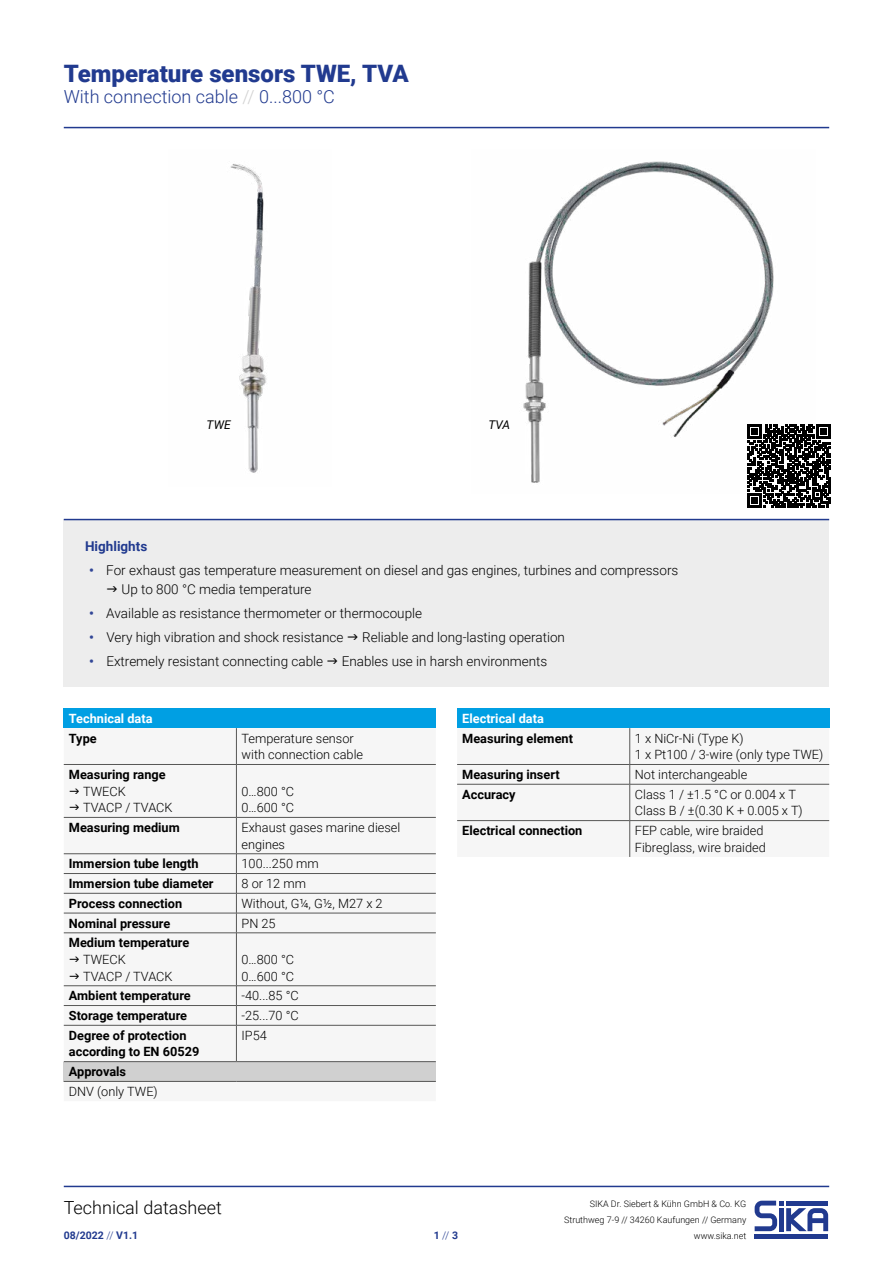
<style>
.page{position:relative;width:893px;height:1263px;background:#fff}
.page>*{position:absolute;margin:0;border:0;box-sizing:border-box;transform-origin:0 0}
.t1{font:900 24px "Roboto";color:#213a8f}
.t2{font:300 18px "Roboto";color:#213a8f}
.t3{font:300 18px "Roboto";color:#000}
.t4{font:300 13.5px/19.5px "Roboto";color:#000}
.t5{font:700 13.5px "Roboto";color:#213a8f}
.t6{font:300 12.75px/16.6px "Roboto";color:#000}
.t7{font:700 12.75px/16.5px "Roboto";color:#000}
.t8{font:700 12.75px "Roboto";color:#fff}
.t9{font:italic 12px "Roboto";letter-spacing:.005em;color:#000}
.t10{font:700 10.5px "Roboto";color:#213a8f}
.t11{font:300 9px/15.8px "Roboto";color:#000;text-align:right}
.s1{color:#d0d0d0}
.s2{font-weight:700;color:#314697}
.s3{font-weight:300}
</style>
<div class="page">
<hr style="left:64px;top:1186px;width:765px;height:1px;background:#213a8f">
<svg style="left:754px;top:1200px;width:75px;height:39px"></svg>
<div style="left:64px;top:708px;width:372px;height:20px;background:#009fe3"></div>
<div style="left:64px;top:728px;width:372px;height:333px;background:#f6f6f6"></div>
<div style="left:64px;top:1062px;width:372px;height:19px;background:#d0d0d0"></div>
<hr style="left:236px;top:728px;width:1px;height:36px;background:#575756">
<hr style="left:64px;top:764px;width:172px;height:1px;background:#575756">
<hr style="left:236px;top:764px;width:200px;height:1px;background:#575756">
<hr style="left:236px;top:765px;width:1px;height:52px;background:#575756">
<hr style="left:64px;top:817px;width:172px;height:1px;background:#575756">
<hr style="left:236px;top:817px;width:200px;height:1px;background:#575756">
<hr style="left:236px;top:818px;width:1px;height:35px;background:#575756">
<hr style="left:64px;top:853px;width:172px;height:1px;background:#575756">
<hr style="left:236px;top:853px;width:200px;height:1px;background:#575756">
<hr style="left:64px;top:873px;width:172px;height:1px;background:#575756">
<hr style="left:236px;top:873px;width:200px;height:1px;background:#575756">
<hr style="left:64px;top:893px;width:172px;height:1px;background:#575756">
<hr style="left:236px;top:893px;width:200px;height:1px;background:#575756">
<hr style="left:64px;top:913px;width:172px;height:1px;background:#575756">
<hr style="left:236px;top:913px;width:200px;height:1px;background:#575756">
<svg style="left:236px;top:854px;width:1px;height:78px"></svg>
<hr style="left:64px;top:932px;width:172px;height:1px;background:#575756">
<hr style="left:236px;top:932px;width:200px;height:1px;background:#575756">
<hr style="left:236px;top:933px;width:1px;height:52px;background:#575756">
<hr style="left:64px;top:985px;width:172px;height:1px;background:#575756">
<hr style="left:236px;top:985px;width:200px;height:1px;background:#575756">
<hr style="left:64px;top:1005px;width:172px;height:1px;background:#575756">
<hr style="left:236px;top:1005px;width:200px;height:1px;background:#575756">
<svg style="left:236px;top:986px;width:1px;height:39px"></svg>
<hr style="left:64px;top:1025px;width:172px;height:1px;background:#575756">
<hr style="left:236px;top:1025px;width:200px;height:1px;background:#575756">
<hr style="left:236px;top:1025px;width:1px;height:36px;background:#575756">
<hr style="left:64px;top:1061px;width:172px;height:1px;background:#575756">
<hr style="left:236px;top:1061px;width:200px;height:1px;background:#575756">
<hr style="left:64px;top:1081px;width:172px;height:1px;background:#575756">
<hr style="left:236px;top:1081px;width:200px;height:1px;background:#575756">
<div style="left:457px;top:708px;width:372px;height:20px;background:#009fe3"></div>
<div style="left:457px;top:728px;width:372px;height:129px;background:#f6f6f6"></div>
<hr style="left:629px;top:728px;width:1px;height:36px;background:#575756">
<hr style="left:457px;top:764px;width:173px;height:1px;background:#575756">
<hr style="left:630px;top:764px;width:199px;height:1px;background:#575756">
<svg style="left:629px;top:765px;width:1px;height:19px"></svg>
<hr style="left:457px;top:784px;width:173px;height:1px;background:#575756">
<hr style="left:630px;top:784px;width:199px;height:1px;background:#575756">
<hr style="left:629px;top:784px;width:1px;height:36px;background:#575756">
<hr style="left:457px;top:820px;width:173px;height:1px;background:#575756">
<hr style="left:630px;top:820px;width:199px;height:1px;background:#575756">
<hr style="left:629px;top:821px;width:1px;height:36px;background:#575756">
<img style="left:523px;top:161px;width:290px;height:331px">
<img style="left:230px;top:164px;width:37px;height:309px">
<hr style="left:64px;top:127px;width:765px;height:1px;background:#213a8f">
<div style="left:64px;top:519px;width:765px;height:168px;background:#ededed"></div>
<hr style="left:64px;top:519px;width:765px;height:1px;background:#213a8f">
<svg style="left:748px;top:425px;width:82px;height:82px"></svg>
<svg style="left:70px;top:788px;width:9px;height:6px"></svg>
<svg style="left:70px;top:805px;width:9px;height:5px"></svg>
<svg style="left:70px;top:957px;width:9px;height:5px"></svg>
<svg style="left:70px;top:973px;width:9px;height:5px"></svg>
<h1 class="t1" style="left:64px;top:56px;width:346px">Temperature sensors TWE, TVA</h1>
<h2 class="t2" style="left:64px;top:84px;width:273px">With connection cable <span class="s1">//</span> 0...800 °C</h2>
<p class="t9" style="left:207px;top:416px;width:26px">TWE</p>
<p class="t9" style="left:488px;top:416px;width:23px">TVA</p>
<p class="t5" style="left:85px;top:537px;width:64px">Highlights</p>
<p class="t4" style="left:122px;top:560px;width:558px;text-indent:-32px"><span class="s2">•</span> For exhaust gas temperature measurement on diesel and gas engines, turbines and compressors<br>Up to 800 °C media temperature</p>
<p class="t4" style="left:89px;top:603px;width:334px"><span class="s2">•</span> Available as resistance thermometer or thermocouple</p>
<p class="t4" style="left:89px;top:627px;width:256px"><span class="s2">•</span> Very high vibration and shock resistance</p>
<p class="t4" style="left:362px;top:627px;width:204px">Reliable and long-lasting operation</p>
<p class="t4" style="left:89px;top:651px;width:235px"><span class="s2">•</span> Extremely resistant connecting cable</p>
<p class="t4" style="left:342px;top:651px;width:207px">Enables use in harsh environments</p>
<p class="t8" style="left:69px;top:709px;width:85px">Technical data</p>
<p class="t7" style="left:69px;top:729px;width:29px">Type</p>
<p class="t6" style="left:242px;top:729px;width:123px">Temperature sensor with connection cable</p>
<p class="t7" style="left:69px;top:766px;width:98px">Measuring range</p>
<p class="t6" style="left:83px;top:782px;width:91px">TWECK<br>TVACP / TVACK</p>
<p class="t6" style="left:242px;top:782px;width:54px">0…800 °C<br>0…600 °C</p>
<p class="t7" style="left:69px;top:819px;width:112px">Measuring medium</p>
<p class="t6" style="left:242px;top:819px;width:160px">Exhaust gases marine diesel engines</p>
<p class="t7" style="left:69px;top:855px;width:131px">Immersion tube length</p>
<p class="t6" style="left:242px;top:855px;width:79px">100...250 mm</p>
<p class="t7" style="left:69px;top:875px;width:146px">Immersion tube diameter</p>
<p class="t6" style="left:242px;top:875px;width:66px">8 or 12 mm</p>
<p class="t7" style="left:69px;top:895px;width:115px">Process connection</p>
<p class="t6" style="left:242px;top:894px;width:143px">Without, G¼, G½, M27 x 2</p>
<p class="t7" style="left:69px;top:914px;width:103px">Nominal pressure</p>
<p class="t6" style="left:242px;top:914px;width:36px">PN 25</p>
<p class="t7" style="left:69px;top:934px;width:122px">Medium temperature</p>
<p class="t6" style="left:83px;top:951px;width:91px">TWECK<br>TVACP / TVACK</p>
<p class="t6" style="left:242px;top:951px;width:54px">0…800 °C<br>0…600 °C</p>
<p class="t7" style="left:69px;top:987px;width:123px">Ambient temperature</p>
<p class="t6" style="left:242px;top:987px;width:59px">-40...85 °C</p>
<p class="t7" style="left:69px;top:1007px;width:120px">Storage temperature</p>
<p class="t6" style="left:242px;top:1007px;width:59px">-25...70 °C</p>
<p class="t7" style="left:69px;top:1027px;width:132px">Degree of protection according to EN 60529</p>
<p class="t6" style="left:242px;top:1026px;width:27px">IP54</p>
<p class="t7" style="left:69px;top:1063px;width:59px">Approvals</p>
<p class="t6" style="left:69px;top:1083px;width:90px">DNV (only TWE)</p>
<p class="t8" style="left:462px;top:709px;width:83px">Electrical data</p>
<p class="t7" style="left:462px;top:729px;width:112px">Measuring element</p>
<p class="t6" style="left:635px;top:729px;width:190px">1 x NiCr-Ni (Type K)<br>1 x Pt100 / 3-wire (only type TWE)</p>
<p class="t7" style="left:462px;top:766px;width:99px">Measuring insert</p>
<p class="t6" style="left:635px;top:766px;width:114px">Not interchangeable</p>
<p class="t7" style="left:462px;top:786px;width:55px">Accuracy</p>
<p class="t6" style="left:635px;top:786px;width:169px">Class 1 / ±1.5 °C or 0.004 x T<br>Class B / ±(0.30 K + 0.005 x T)</p>
<p class="t7" style="left:462px;top:822px;width:122px">Electrical connection</p>
<p class="t6" style="left:635px;top:822px;width:132px">FEP cable, wire braided<br>Fibreglass, wire braided</p>
<h2 class="t3" style="left:64px;top:1195px;width:160px">Technical datasheet</h2>
<p class="t10" style="left:64px;top:1228px;width:76px">08/2022 <span class="s3">//</span> V1.1</p>
<p class="t10" style="left:434px;top:1228px;width:26px">1 <span class="s3">//</span> 3</p>
<p class="t11" style="left:564px;top:1196px;width:184px">SIKA Dr. Siebert &amp; Kühn GmbH &amp; Co. KG<br>Struthweg 7-9 // 34260 Kaufungen // Germany www.sika.net</p>
</div>
